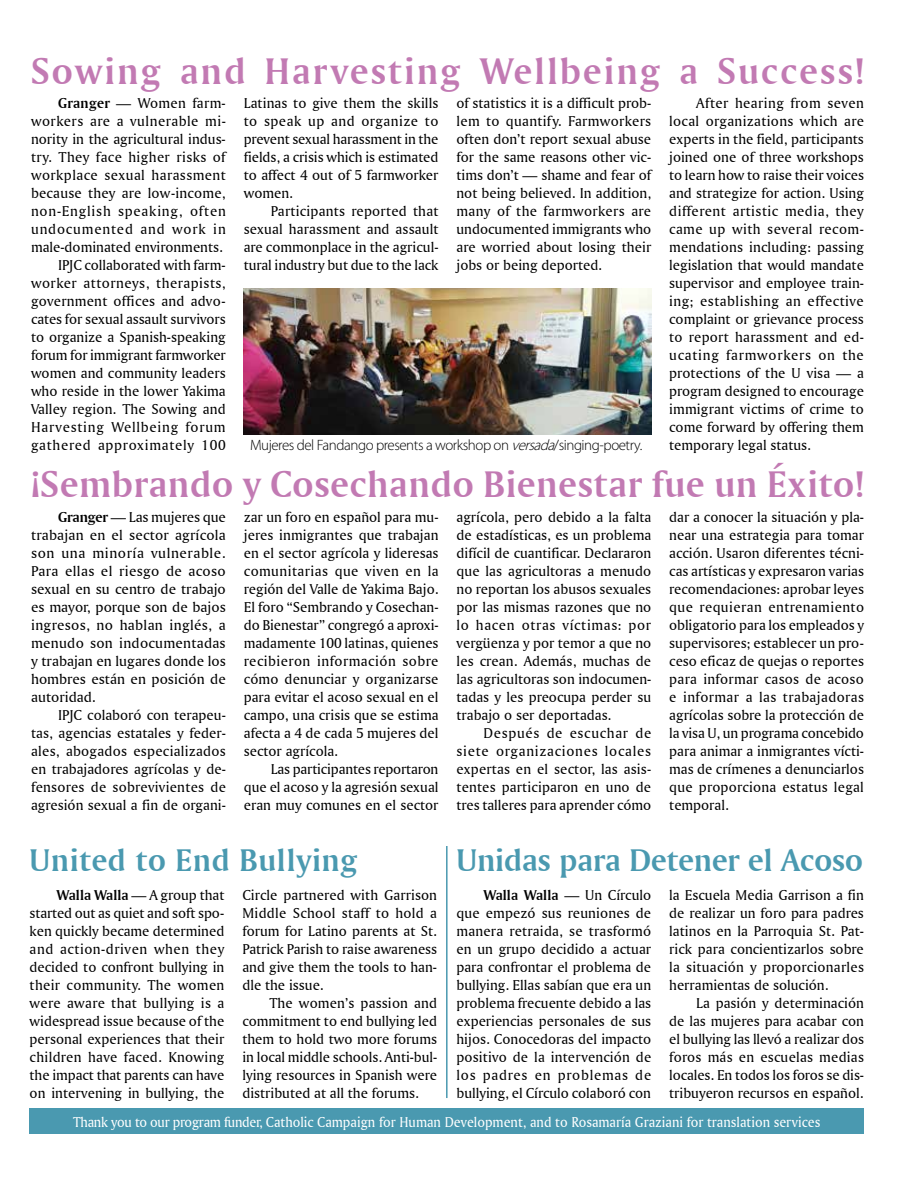
<style>
.page{position:relative;width:918px;height:1188px;background:#fff}
.page>*{position:absolute;margin:0;border:0;box-sizing:border-box;transform-origin:0 0}
.t1{font:39px "Amerigo BT Bold A";letter-spacing:.02em;color:#c27ab3}
.t2{font:39px "Amerigo BT Bold A";letter-spacing:.055em;color:#c27ab3}
.t3{font:33px "Amerigo BT Bold A";color:#4a99b0}
.t4{font:33px "Amerigo BT Bold A";letter-spacing:.02em;color:#4a99b0}
.t5{font:15px/18px "Amerigo BT Roman A";color:#000;text-align:justify}
.t6{font:15px "Amerigo BT Roman A";color:#fff;scale:.95 1}
.t7{font:300 15px "Myriad Pro";letter-spacing:-.03em;color:#000}
.t8{font:15px "Amerigo BT Bold A";color:#000}
.s1{font-family:"Amerigo BT Bold A"}
.s2{font-style:italic}
.s3{font-family:"Amerigo BT Roman A"}
</style>
<div class="page">
<hr style="left:446px;top:846px;width:2px;height:252px;background:#4a99b0">
<div style="left:30px;top:1108px;width:834px;height:26px;background:#4a99b0"></div>
<img style="left:244px;top:288px;width:407px;height:146px">
<h1 class="t2" style="left:31px;top:47px;width:835px">Sowing and Harvesting Wellbeing a Success!</h1>
<p class="t5" style="left:31px;top:94px;width:196px;text-align:right"><span class="s1">Granger</span> — Women farm&shy;workers are a vulnerable mi&shy;nority in the agricultural indus&shy;try. They face higher risks of workplace sexual harassment because they are low-income, non-English speaking, often undocumented and work in male-dominated environments.<br>IPJC collaborated with farm&shy;worker attorneys, therapists, government offices and advo&shy;cates for sexual assault survivors to organize a Spanish-speaking forum for immigrant farmworker women and community leaders who reside in the lower Yakima<br>Valley region. The Sowing and<br>Harvesting Wellbeing forum gathered approximately 100</p>
<p class="t5" style="left:244px;top:94px;width:196px">Latinas to give them the skills to speak up and organize to prevent sexual harassment in the fields, a crisis which is estimated to affect 4 out of 5 farmworker women.</p>
<p class="t5" style="left:456px;top:94px;width:196px">of statistics it is a difficult prob&shy;lem to quantify. Farmworkers often don’t report sexual abuse for the same reasons other vic&shy;tims don’t — shame and fear of not being believed. In addition, many of the farmworkers are undocumented immigrants who are worried about losing their jobs or being deported.</p>
<p class="t5" style="left:669px;top:94px;width:196px;text-indent:27px">After hearing from seven local organizations which are experts in the field, participants joined one of three workshops to learn how to raise their voices and strategize for action. Using different artistic media, they came up with several recom&shy;mendations including: passing legislation that would mandate supervisor and employee train&shy;ing; establishing an effective complaint or grievance process to report harassment and ed&shy;ucating farmworkers on the protections of the U visa — a program designed to encourage immigrant victims of crime to come forward by offering them temporary legal status.</p>
<h1 class="t1" style="left:31px;top:460px;width:834px">¡Sembrando y Cosechando Bienestar fue un Éxito!</h1>
<p class="t5" style="left:31px;top:508px;width:196px;text-indent:27px"><span class="s1">Granger</span> — Las mujeres que trabajan en el sector agrícola son una minoría vulnerable.<br>Para ellas el riesgo de acoso sexual en su centro de trabajo es mayor, porque son de bajos ingresos, no hablan inglés, a menudo son indocumentadas y trabajan en lugares donde los hombres están en posición de autoridad.</p>
<p class="t5" style="left:31px;top:706px;width:196px;text-indent:27px">IPJC colaboró con terapeu&shy;tas, agencias estatales y feder&shy;ales, abogados especializados en trabajadores agrícolas y de&shy;fensores de sobrevivientes de agresión sexual a fin de organi-</p>
<p class="t5" style="left:244px;top:202px;width:196px;text-indent:27px">Participants reported that sexual harassment and assault are commonplace in the agricul&shy;tural industry but due to the lack</p>
<p class="t7" style="left:250px;top:436px;width:394px">Mujeres del Fandango presents a workshop on <span class="s2">versada</span>/singing-poetry.</p>
<p class="t5" style="left:457px;top:508px;width:196px">agrícola, pero debido a la falta de estadísticas, es un problema difícil de cuantificar. Declararon que las agricultoras a menudo no reportan los abusos sexuales por las mismas razones que no lo hacen otras víctimas: por vergüenza y por temor a que no les crean. Además, muchas de las agricultoras son indocumen&shy;tadas y les preocupa perder su trabajo o ser deportadas.</p>
<p class="t5" style="left:457px;top:724px;width:196px;text-indent:27px">Después de escuchar de siete organizaciones locales expertas en el sector, las asis&shy;tentes participaron en uno de tres talleres para aprender cómo</p>
<p class="t5" style="left:669px;top:508px;width:196px">dar a conocer la situación y pla&shy;near una estrategia para tomar acción. Usaron diferentes técni&shy;cas artísticas y expresaron varias recomendaciones: aprobar leyes que requieran entrenamiento obligatorio para los empleados y supervisores; establecer un pro&shy;ceso eficaz de quejas o reportes para informar casos de acoso e informar a las trabajadoras agrícolas sobre la protección de la visa U, un programa concebido para animar a inmigrantes vícti&shy;mas de crímenes a denunciarlos que proporciona estatus legal temporal.</p>
<p class="t5" style="left:244px;top:508px;width:196px">zar un foro en español para mu&shy;jeres inmigrantes que trabajan en el sector agrícola y lideresas comunitarias que viven en la región del Valle de Yakima Bajo.<br>El foro “Sembrando y Cosechan&shy;do Bienestar” congregó a aproxi&shy;madamente 100 latinas, quienes recibieron información sobre cómo denunciar y organizarse para evitar el acoso sexual en el campo, una crisis que se estima afecta a 4 de cada 5 mujeres del sector agrícola.</p>
<p class="t5" style="left:244px;top:760px;width:196px;text-indent:27px">Las participantes reportaron que el acoso y la agresión sexual eran muy comunes en el sector</p>
<h2 class="t4" style="left:30px;top:840px;width:329px">United to End Bullying</h2>
<p class="t5" style="left:30px;top:886px;width:196px;text-indent:27px"><span class="s1">Walla Walla</span> — A group that started out as quiet and soft spo&shy;ken quickly became determined and action-driven when they decided to confront bullying in their community. The women were aware that bullying is a widespread issue because of the personal experiences that their children have faced. Knowing the impact that parents can have on intervening in bullying, the</p>
<p class="t5" style="left:242px;top:886px;width:196px">Circle partnered with Garrison Middle School staff to hold a forum for Latino parents at St.<br>Patrick Parish to raise awareness and give them the tools to han&shy;dle the issue.</p>
<h2 class="t3" style="left:457px;top:840px;width:408px">Unidas para Detener el Acoso</h2>
<p class="t8" style="left:484px;top:886px;width:169px">Walla Walla <span class="s3">— Un Círculo</span></p>
<p class="t5" style="left:457px;top:904px;width:196px">que empezó sus reuniones de manera retraida, se trasformó en un grupo decidido a actuar para confrontar el problema de bullying. Ellas sabían que era un problema frecuente debido a las experiencias personales de sus hijos. Conocedoras del impacto positivo de la intervención de los padres en problemas de bullying, el Círculo colaboró con</p>
<p class="t5" style="left:669px;top:886px;width:196px">la Escuela Media Garrison a fin de realizar un foro para padres latinos en la Parroquia St. Pat&shy;rick para concientizarlos sobre la situación y proporcionarles herramientas de solución.</p>
<p class="t5" style="left:669px;top:994px;width:196px;text-indent:27px">La pasión y determinación de las mujeres para acabar con el bullying las llevó a realizar dos foros más en escuelas medias locales. En todos los foros se dis&shy;tribuyeron recursos en español.</p>
<p class="t6" style="left:73px;top:1113px;width:788px">Thank you to our program funder, Catholic Campaign for Human Development, and to Rosamaría Graziani for translation services</p>
<p class="t5" style="left:242px;top:994px;width:196px;text-indent:27px">The women’s passion and commitment to end bullying led them to hold two more forums in local middle schools. Anti-bul&shy;lying resources in Spanish were distributed at all the forums.</p>
</div>
